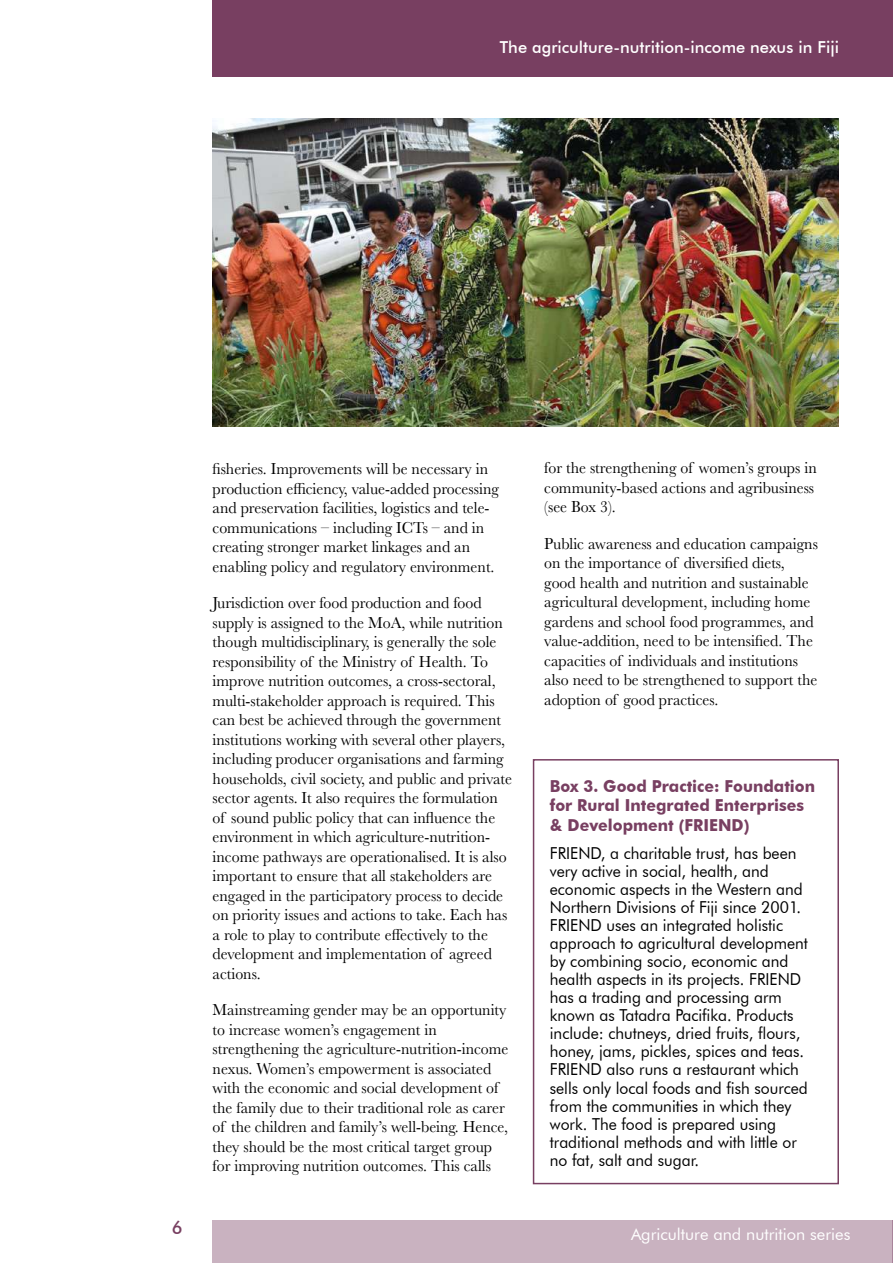
<style>
.page{position:relative;width:893px;height:1263px;background:#fff}
.page>*{position:absolute;margin:0;border:0;box-sizing:border-box;transform-origin:0 0}
.t1{font:500 18px "Futura BT";color:#783f61}
.t2{font:16.5px/19.5px "Baskerville";color:#000;scale:.96 1}
.t3{font:16.5px/18px "Futura BT";color:#000;scale:.95 1}
.t4{font:700 16.5px/19.5px "Futura BT";color:#783f61;scale:.96 1}
.t5{font:500 16.5px "Futura BT";color:#fff}
.t6{font:16.5px "Futura BT";color:#fff}
</style>
<div class="page">
<div style="left:213px;top:0;width:680px;height:77px;background:#783f61"></div>
<div style="left:213px;top:1220px;width:680px;height:43px;background:#c9b2c0"></div>
<hr style="left:892px;top:1220px;width:1px;height:43px;background:#783f61">
<div style="left:533px;top:759px;width:306px;height:425px;border:2px solid #783f61"></div>
<img style="left:213px;top:118px;width:626px;height:309px">
<p class="t5" style="left:500px;top:37px;width:341px">The agriculture-nutrition-income nexus in Fiji</p>
<p class="t1" style="left:172px;top:1217px;width:12px">6</p>
<p class="t2" style="left:213px;top:459px;width:300px">fisheries. Improvements will be necessary in production efficiency, value-added processing and preservation facilities, logistics and tele&shy;communications – including ICTs – and in creating stronger market linkages and an enabling policy and regulatory environment.</p>
<p class="t2" style="left:213px;top:593px;width:313px">Jurisdiction over food production and food supply is assigned to the MoA, while nutrition though multidisciplinary, is generally the sole responsibility of the Ministry of Health. To improve nutrition outcomes, a cross-sectoral, multi-stakeholder approach is required. This can best be achieved through the government institutions working with several other players, including producer organisations and farming households, civil society, and public and private sector agents. It also requires the formulation of sound public policy that can influence the environment in which agriculture-nutrition&shy;income pathways are operationalised. It is also important to ensure that all stakeholders are engaged in the participatory process to decide on priority issues and actions to take. Each has a role to play to contribute effectively to the development and implementation of agreed actions.</p>
<p class="t2" style="left:213px;top:1000px;width:310px">Mainstreaming gender may be an opportunity to increase women’s engagement in strengthening the agriculture-nutrition-income nexus. Women’s empowerment is associated with the economic and social development of the family due to their traditional role as carer of the children and family’s well-being. Hence, they should be the most critical target group for improving nutrition outcomes. This calls</p>
<p class="t2" style="left:544px;top:458px;width:285px">for the strengthening of women’s groups in community-based actions and agribusiness (see Box 3).</p>
<p class="t2" style="left:544px;top:534px;width:287px">Public awareness and education campaigns on the importance of diversified diets, good health and nutrition and sustainable agricultural development, including home gardens and school food programmes, and value-addition, need to be intensified. The capacities of individuals and institutions also need to be strengthened to support the adoption of good practices.</p>
<p class="t4" style="left:550px;top:776px;width:278px">Box 3. Good Practice: Foundation for Rural Integrated Enterprises &amp; Development (FRIEND)</p>
<p class="t3" style="left:550px;top:844px;width:273px">FRIEND, a charitable trust, has been very active in social, health, and economic aspects in the Western and Northern Divisions of Fiji since 2001.<br>FRIEND uses an integrated holistic approach to agricultural development by combining socio, economic and health aspects in its projects. FRIEND has a trading and processing arm known as Tatadra Pacifika. Products include: chutneys, dried fruits, flours, honey, jams, pickles, spices and teas.<br>FRIEND also runs a restaurant which sells only local foods and fish sourced from the communities in which they work. The food is prepared using traditional methods and with little or no fat, salt and sugar.</p>
<p class="t6" style="left:631px;top:1224px;width:221px">Agriculture and nutrition series</p>
</div>
